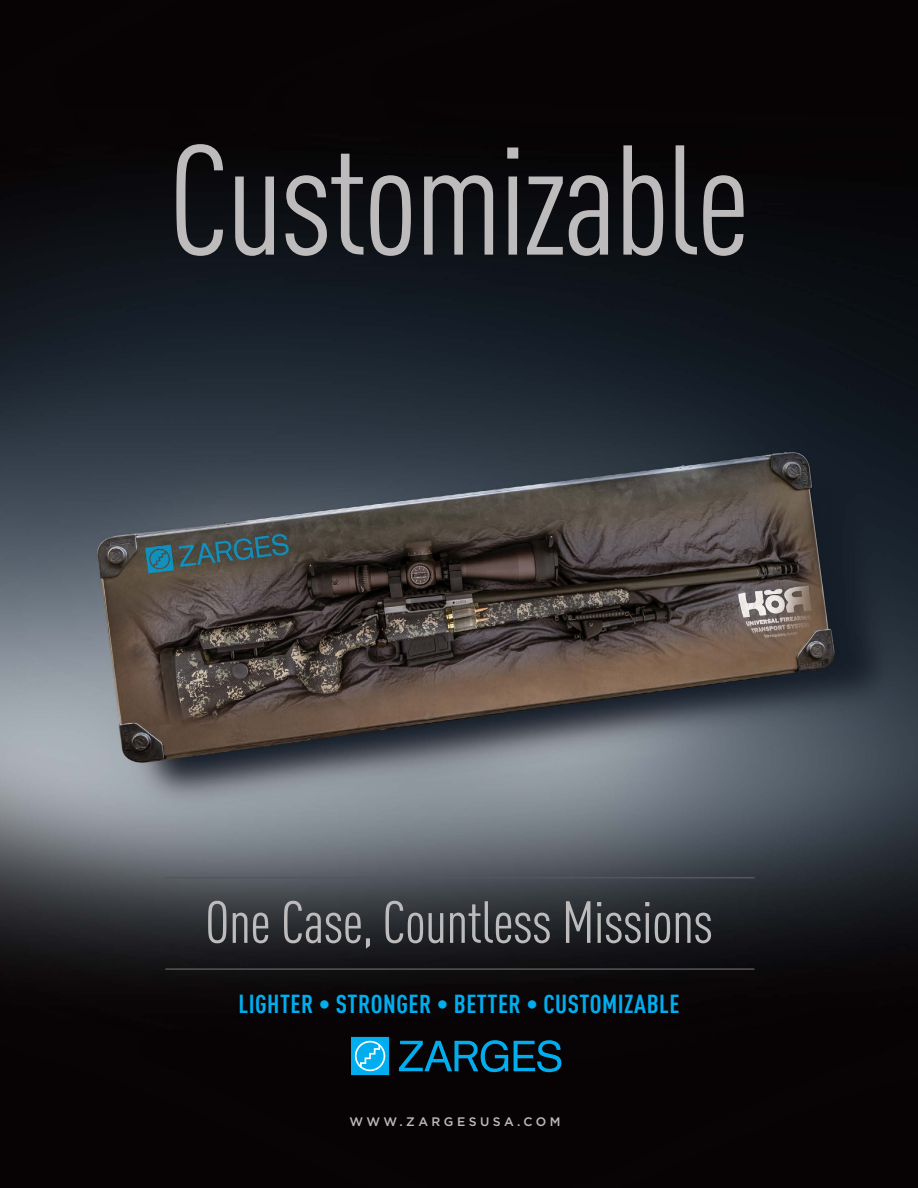
<style>
.page{position:relative;width:918px;height:1188px;background:#fff}
.page>*{position:absolute;margin:0;border:0;box-sizing:border-box;transform-origin:0 0}
.t1{font:153.45px "DIN Cond";letter-spacing:-.02em;color:#bdbbbb}
.t2{font:58.5px "DIN Cond";letter-spacing:-.01em;color:#bdbbbb}
.t3{font:700 25.5px "DIN Cond";letter-spacing:.02em;color:#00aeef}
.t4{font:500 12.3px "Gotham";letter-spacing:.28em;color:#bdbbbb}
</style>
<div class="page">
<img style="left:0;top:0;width:918px;height:1188px">
<hr style="left:165px;top:877px;width:590px;height:1px;background:#56565a">
<hr style="left:165px;top:968px;width:590px;height:2px;background:#56565a">
<svg style="left:514px;top:1040px;width:47px;height:32px;background:#044761"></svg>
<svg style="left:399px;top:1040px;width:109px;height:32px;background:#044058"></svg>
<svg style="left:351px;top:1037px;width:38px;height:38px"></svg>
<p class="t1" style="left:168px;top:111px;width:583px">Customizable</p>
<p class="t2" style="left:205px;top:888px;width:510px">One Case, Countless Missions</p>
<p class="t3" style="left:238px;top:988px;width:443px">LIGHTER • STRONGER • BETTER • CUSTOMIZABLE</p>
<p class="t4" style="left:349px;top:1113px;width:213px">WWW.ZARGESUSA.COM</p>
</div>
